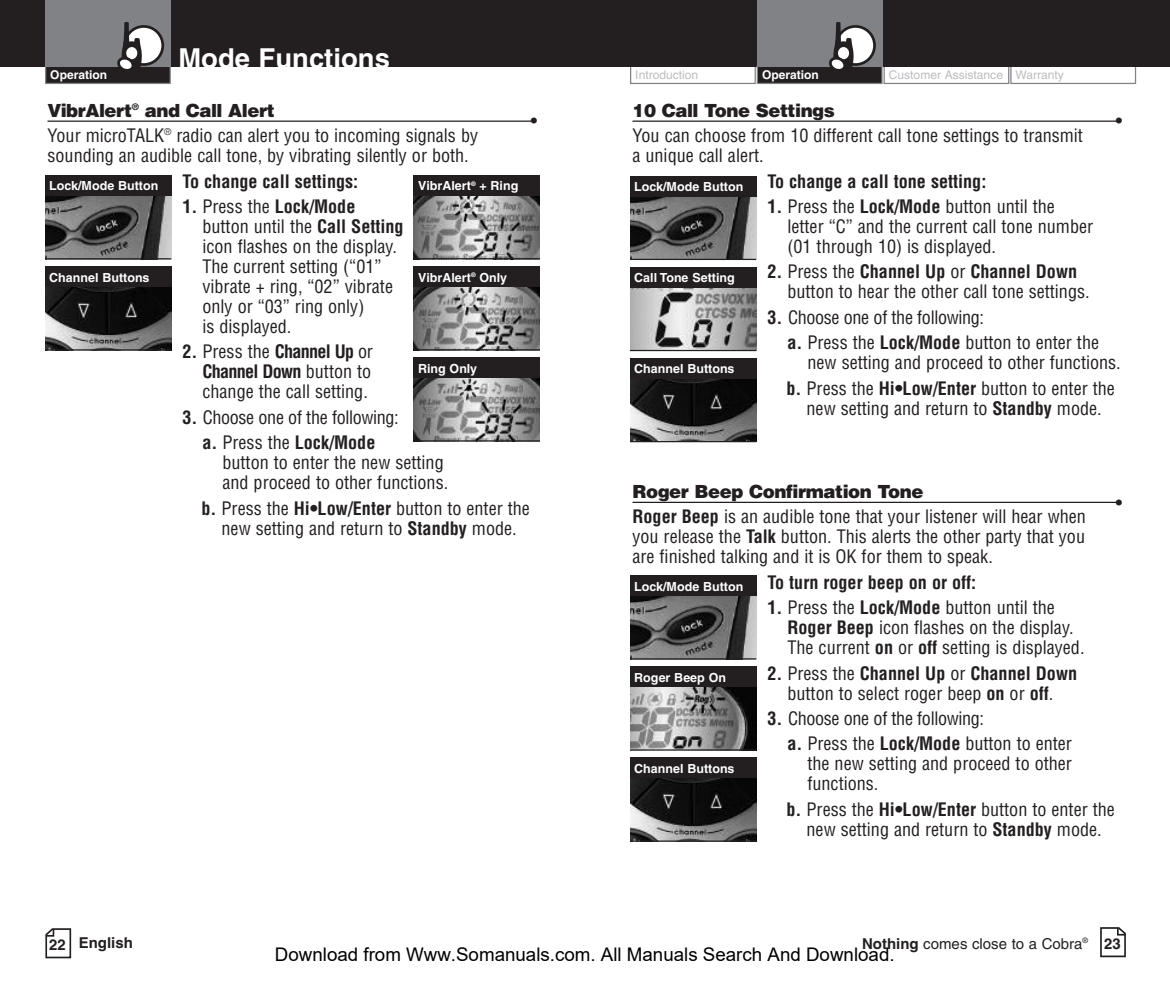
<style>
.page{position:relative;width:1170px;height:990px;background:#fff}
.page>*{position:absolute;margin:0;border:0;box-sizing:border-box;transform-origin:0 0}
.t1{font:700 27.5px "Helvetica";color:#fff}
.t2{font:18.75px "Arial";color:#000}
.t3{font:condensed 18px/20px "Helvetica";color:#231f20}
.t4{font:condensed 18px/25.5px "Helvetica";letter-spacing:-.02em;color:#231f20}
.t5{font:700 condensed 18px "Helvetica";color:#231f20}
.t6{font:900 18px "Helvetica";letter-spacing:-.025em;color:#231f20}
.t7{font:700 18px "Helvetica";color:#231f20}
.t8{font:15px "Helvetica";color:#231f20}
.t9{font:700 15px "Helvetica";color:#231f20}
.t10{font:700 12.5px "Helvetica";color:#fff}
.t11{font:12px "Helvetica";color:#bcbdc0}
.t12{font:700 12px "Helvetica";color:#fff}
.t13{font:10.75px/13px "Helvetica";color:#231f20}
.t14{font:7.5px "Helvetica";color:#231f20}
.s1{font-weight:700}
</style>
<div class="page">
<svg style="left:1100px;top:927px;width:26px;height:30px"></svg>
<div style="left:0;top:0;width:585px;height:68px;background:#231f20"></div>
<svg style="left:45px;top:928px;width:27px;height:30px"></svg>
<hr style="left:632px;top:121px;width:489px;height:1px;background:#231f20">
<hr style="left:632px;top:502px;width:489px;height:1px;background:#231f20">
<img style="left:630px;top:596px;width:126px;height:62px">
<div style="left:630px;top:576px;width:126px;height:20px;background:#231f20"></div>
<hr style="left:630px;top:658px;width:126px;height:2px;background:#231f20">
<img style="left:630px;top:687px;width:126px;height:62px">
<div style="left:630px;top:667px;width:126px;height:20px;background:#231f20"></div>
<hr style="left:630px;top:749px;width:126px;height:2px;background:#231f20">
<img style="left:630px;top:778px;width:126px;height:62px">
<div style="left:630px;top:758px;width:126px;height:20px;background:#231f20"></div>
<hr style="left:630px;top:840px;width:126px;height:2px;background:#231f20">
<hr style="left:48px;top:121px;width:488px;height:1px;background:#231f20">
<img style="left:630px;top:196px;width:126px;height:63px">
<div style="left:630px;top:176px;width:126px;height:20px;background:#231f20"></div>
<hr style="left:630px;top:259px;width:126px;height:1px;background:#231f20">
<img style="left:630px;top:287px;width:126px;height:63px">
<div style="left:630px;top:267px;width:126px;height:20px;background:#231f20"></div>
<hr style="left:630px;top:350px;width:126px;height:1px;background:#231f20">
<img style="left:630px;top:379px;width:126px;height:62px">
<div style="left:630px;top:358px;width:126px;height:21px;background:#231f20"></div>
<hr style="left:630px;top:441px;width:126px;height:1px;background:#231f20">
<div style="left:46px;top:66px;width:124px;height:17px;background:#231f20"></div>
<div style="left:45px;top:65px;width:126px;height:19px;border:1px solid #808285"></div>
<div style="left:45px;top:0;width:126px;height:67px;background:#808285"></div>
<div style="left:125px;top:26px;width:38px;height:39px;background:#fff;border-radius:50%"></div>
<div style="left:123px;top:25px;width:41px;height:41px;border:3px solid #231f20;border-radius:50%"></div>
<svg style="left:117px;top:22px;width:25px;height:47px"></svg>
<div style="left:1010px;top:65px;width:126px;height:19px;border:1px solid #808285"></div>
<div style="left:884px;top:65px;width:125px;height:19px;border:1px solid #808285"></div>
<div style="left:630px;top:65px;width:126px;height:19px;border:1px solid #808285"></div>
<div style="left:585px;top:0;width:585px;height:68px;background:#231f20"></div>
<div style="left:758px;top:66px;width:123px;height:17px;background:#231f20"></div>
<div style="left:757px;top:65px;width:126px;height:19px;border:1px solid #808285"></div>
<div style="left:757px;top:0;width:126px;height:67px;background:#808285"></div>
<div style="left:836px;top:26px;width:39px;height:39px;background:#fff;border-radius:50%"></div>
<div style="left:835px;top:25px;width:41px;height:41px;border:3px solid #231f20;border-radius:50%"></div>
<svg style="left:829px;top:22px;width:25px;height:47px"></svg>
<img style="left:45px;top:196px;width:126px;height:62px">
<div style="left:45px;top:176px;width:126px;height:20px;background:#231f20"></div>
<hr style="left:45px;top:258px;width:126px;height:1px;background:#231f20">
<img style="left:414px;top:196px;width:126px;height:62px">
<div style="left:414px;top:175px;width:126px;height:21px;background:#231f20"></div>
<hr style="left:414px;top:258px;width:126px;height:1px;background:#231f20">
<img style="left:414px;top:287px;width:126px;height:62px">
<div style="left:414px;top:267px;width:126px;height:20px;background:#231f20"></div>
<hr style="left:414px;top:349px;width:126px;height:1px;background:#231f20">
<img style="left:414px;top:378px;width:126px;height:62px">
<div style="left:414px;top:358px;width:126px;height:20px;background:#231f20"></div>
<hr style="left:414px;top:440px;width:126px;height:2px;background:#231f20">
<img style="left:45px;top:287px;width:126px;height:62px">
<div style="left:45px;top:267px;width:126px;height:20px;background:#231f20"></div>
<hr style="left:45px;top:349px;width:126px;height:2px;background:#231f20">
<h1 class="t1" style="left:178px;top:47px;width:213px">Mode Functions</h1>
<p class="t12" style="left:50px;top:70px;width:58px">Operation</p>
<p class="t13" style="left:51px;top:99px;width:23px">Intro</p>
<p class="t13" style="left:119px;top:99px;width:49px">Operation</p>
<p class="t13" style="left:208px;top:99px;width:54px">Customer<br>Assistance</p>
<p class="t6" style="left:48px;top:104px;width:229px">VibrAlert<sup>®</sup> and Call Alert</p>
<p class="t7" style="left:531px;top:114px;width:8px">•</p>
<p class="t11" style="left:635px;top:71px;width:64px">Introduction</p>
<p class="t12" style="left:762px;top:70px;width:58px">Operation</p>
<p class="t11" style="left:889px;top:71px;width:177px">Customer Assistance Warranty</p>
<p class="t13" style="left:763px;top:99px;width:23px">Intro</p>
<p class="t6" style="left:632px;top:104px;width:204px">10 Call Tone Settings</p>
<p class="t7" style="left:1116px;top:114px;width:8px">•</p>
<p class="t3" style="left:47px;top:126px;width:432px">Your microTALK<sup>®</sup> radio can alert you to incoming signals by sounding an audible call tone, by vibrating silently or both.</p>
<p class="t5" style="left:182px;top:171px;width:177px">To change call settings:</p>
<p class="t3" style="left:202px;top:197px;width:203px;text-indent:-20px"><span class="s1">1.</span> Press the <span class="s1">Lock/Mode </span>button until the <span class="s1">Call Setting </span>icon flashes on the display.<br>The current setting (“01” vibrate + ring, “02” vibrate only or “03” ring only)<br>is displayed.</p>
<p class="t3" style="left:202px;top:342px;width:172px;text-align:justify;text-indent:-20px"><span class="s1">2.</span> Press the <span class="s1">Channel Up</span> or <span class="s1">Channel Down</span> button to change the call setting.</p>
<p class="t4" style="left:182px;top:405px;width:218px;text-align:center"><span class="s1">3.</span> Choose one of the following: <span class="s1">a.</span> Press the <span class="s1">Lock/Mode</span></p>
<p class="t3" style="left:222px;top:453px;width:227px">button to enter the new setting and proceed to other functions.</p>
<p class="t3" style="left:202px;top:498px;width:330px;text-align:center"><span class="s1">b.</span> Press the <span class="s1">Hi•Low/Enter</span> button to enter the new setting and return to <span class="s1">Standby</span> mode.</p>
<p class="t10" style="left:49px;top:181px;width:111px">Lock/Mode Button</p>
<p class="t10" style="left:418px;top:181px;width:102px">VibrAlert<sup>®</sup> + Ring</p>
<p class="t10" style="left:418px;top:272px;width:91px">VibrAlert<sup>®</sup> Only</p>
<p class="t10" style="left:49px;top:272px;width:102px">Channel Buttons</p>
<p class="t10" style="left:418px;top:363px;width:61px">Ring Only</p>
<p class="t3" style="left:632px;top:126px;width:452px">You can choose from 10 different call tone settings to transmit a unique call alert.</p>
<p class="t5" style="left:768px;top:171px;width:220px">To change a call tone setting:</p>
<p class="t3" style="left:787px;top:197px;width:307px;text-indent:-20px"><span class="s1">1.</span> Press the <span class="s1">Lock/Mode</span> button until the letter “C” and the current call tone number (01 through 10) is displayed.</p>
<p class="t3" style="left:788px;top:262px;width:304px;text-indent:-20px"><span class="s1">2.</span> Press the <span class="s1">Channel Up</span> or <span class="s1">Channel Down </span>button to hear the other call tone settings.</p>
<p class="t3" style="left:787px;top:305px;width:313px;line-height:25.5px;text-indent:-20px"><span class="s1">3.</span> Choose one of the following:<br><span class="s1">a.</span> Press the <span class="s1">Lock/Mode</span> button to enter the</p>
<p class="t3" style="left:787px;top:350px;width:336px;line-height:25.5px;text-indent:21px">new setting and proceed to other functions. <span class="s1">b.</span> Press the <span class="s1">Hi•Low/Enter</span> button to enter the</p>
<p class="t3" style="left:807px;top:398px;width:297px">new setting and return to <span class="s1">Standby</span> mode.</p>
<p class="t10" style="left:634px;top:182px;width:111px">Lock/Mode Button</p>
<p class="t10" style="left:634px;top:273px;width:102px">Call Tone Setting</p>
<p class="t13" style="left:844px;top:351px;width:32px">Notice</p>
<p class="t10" style="left:634px;top:364px;width:102px">Channel Buttons</p>
<p class="t6" style="left:632px;top:485px;width:293px">Roger Beep Confirmation Tone</p>
<p class="t7" style="left:1116px;top:495px;width:8px">•</p>
<p class="t3" style="left:632px;top:507px;width:455px;text-align:justify"><span class="s1">Roger Beep</span> is an audible tone that your listener will hear when you release the <span class="s1">Talk</span> button. This alerts the other party that you are finished talking and it is OK for them to speak.</p>
<p class="t5" style="left:768px;top:572px;width:210px">To turn roger beep on or off:</p>
<p class="t3" style="left:788px;top:598px;width:299px;text-indent:-20px"><span class="s1">1.</span> Press the <span class="s1">Lock/Mode</span> button until the<br><span class="s1">Roger Beep</span> icon flashes on the display.<br>The current <span class="s1">on</span> or <span class="s1">off</span> setting is displayed.</p>
<p class="t3" style="left:768px;top:663px;width:311px;text-align:center"><span class="s1">2.</span> Press the <span class="s1">Channel Up</span> or <span class="s1">Channel Down </span>button to select roger beep <span class="s1">on</span> or <span class="s1">off</span>.</p>
<p class="t4" style="left:787px;top:706px;width:286px;text-indent:-20px"><span class="s1">3.</span> Choose one of the following:<br><span class="s1">a.</span> Press the <span class="s1">Lock/Mode</span> button to enter</p>
<p class="t3" style="left:807px;top:754px;width:266px">the new setting and proceed to other functions.</p>
<p class="t3" style="left:787px;top:800px;width:330px;text-align:center"><span class="s1">b.</span> Press the <span class="s1">Hi•Low/Enter</span> button to enter the new setting and return to <span class="s1">Standby</span> mode.</p>
<p class="t10" style="left:634px;top:581px;width:111px">Lock/Mode Button</p>
<p class="t10" style="left:634px;top:672px;width:93px">Roger Beep On</p>
<p class="t10" style="left:634px;top:763px;width:102px">Channel Buttons</p>
<p class="t9" style="left:49px;top:939px;width:18px">22</p>
<p class="t9" style="left:79px;top:937px;width:56px">English</p>
<p class="t14" style="left:1082px;top:938px;width:7px">®</p>
<p class="t8" style="left:862px;top:938px;width:222px"><span class="s1">Nothing</span> comes close to a Cobra</p>
<p class="t9" style="left:1104px;top:938px;width:18px">23</p>
<p class="t2" style="left:275px;top:944px;width:621px">Download from Www.Somanuals.com. All Manuals Search And Download.</p>
</div>
